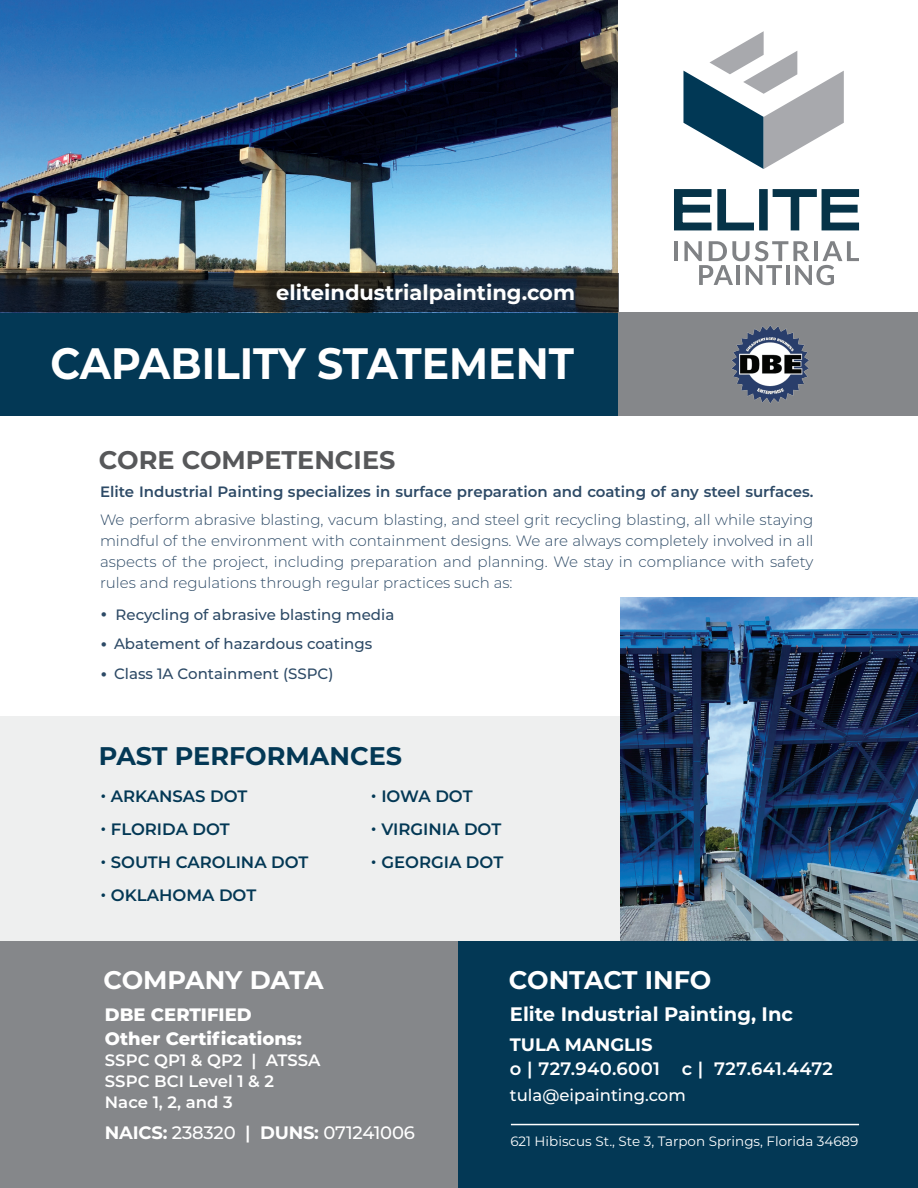
<style>
.page{position:relative;width:918px;height:1188px;background:#fff}
.page>*{position:absolute;margin:0;border:0;box-sizing:border-box;transform-origin:0 0}
.t1{font:700 43.95px "Montserrat";color:#fff;scale:.93 1}
.t2{font:700 25.5px "Montserrat";letter-spacing:-.005em;color:#fff}
.t3{font:700 25.5px "Montserrat";color:#57585a}
.t4{font:700 25.5px "Montserrat";color:#033855}
.t5{font:700 21px "Montserrat";color:#fff}
.t6{font:700 19.5px "Montserrat";color:#fff}
.t7{font:800 18px/24px "Montserrat";color:#fff}
.t8{font:600 18px "Montserrat";letter-spacing:.02em;color:#fff}
.t9{font:500 18px "Montserrat";letter-spacing:-.01em;color:#fff}
.t10{font:700 18px "Montserrat";color:#fff}
.t11{font:600 16.5px "Montserrat";color:#033855}
.t12{font:600 16.5px/21px "Montserrat";color:#fff}
.t13{font:500 16.5px "Montserrat";color:#fff}
.t14{font:300 15px/21px "Montserrat";color:#2d4a66;text-align:justify}
.t15{font:500 15px "Montserrat";color:#2d4a66}
.t16{font:600 15px "Montserrat";color:#2d4a66}
.t17{font:13.5px "Montserrat";color:#fff}
.s1{font-size:24px}
.s2{font-weight:700}
.s3{font-weight:600}
</style>
<div class="page">
<div style="left:0;top:716px;width:918px;height:268px;background:#eeefef"></div>
<img style="left:620px;top:597px;width:298px;height:345px">
<div style="left:0;top:0;width:918px;height:416px;background:#033855"></div>
<img style="left:0;top:0;width:619px;height:273px">
<div style="left:457px;top:942px;width:461px;height:246px;background:#033855"></div>
<div style="left:0;top:942px;width:457px;height:246px;background:#85878a"></div>
<hr style="left:511px;top:1124px;width:348px;height:1px;background:#fff">
<div style="left:619px;top:0;width:299px;height:424px;background:#fff"></div>
<svg style="left:683px;top:31px;width:161px;height:138px"></svg>
<svg style="left:674px;top:189px;width:80px;height:42px"></svg>
<div style="left:759px;top:189px;width:9px;height:41px;background:#063348;border:2px solid #063348"></div>
<svg style="left:772px;top:189px;width:87px;height:42px"></svg>
<hr style="left:674px;top:241px;width:4px;height:20px;background:#808285">
<svg style="left:684px;top:241px;width:175px;height:44px"></svg>
<div style="left:619px;top:312px;width:299px;height:104px;background:#85878a"></div>
<img style="left:732px;top:325px;width:77px;height:78px">
<svg style="left:0;top:273px;width:619px;height:39px;background:#1c242d"></svg>
<h3 class="t5" style="left:276px;top:278px;width:300px">eliteindustrialpainting.com</h3>
<h1 class="t1" style="left:50px;top:331px;width:564px">CAPABILITY STATEMENT</h1>
<h2 class="t3" style="left:99px;top:442px;width:298px">CORE COMPETENCIES</h2>
<p class="t16" style="left:100px;top:481px;width:715px">Elite Industrial Painting specializes in surface preparation and coating of any steel surfaces.</p>
<p class="t14" style="left:100px;top:509px;width:715px">We perform abrasive blasting, vacum blasting, and steel grit recycling blasting, all while staying mindful of the environment with containment designs. We are always completely involved in all aspects of the project, including preparation and planning. We stay in compliance with safety rules and regulations through regular practices such as:</p>
<p class="t15" style="left:100px;top:604px;width:296px"><span class="s1">•</span> Recycling of abrasive blasting media</p>
<p class="t15" style="left:100px;top:634px;width:274px"><span class="s1">•</span> Abatement of hazardous coatings</p>
<p class="t15" style="left:100px;top:663px;width:235px"><span class="s1">•</span> Class 1A Containment (SSPC)</p>
<h2 class="t4" style="left:99px;top:738px;width:305px">PAST PERFORMANCES</h2>
<p class="t11" style="left:100px;top:785px;width:149px">• ARKANSAS DOT</p>
<p class="t11" style="left:100px;top:818px;width:131px">• FLORIDA DOT</p>
<p class="t11" style="left:100px;top:851px;width:210px">• SOUTH CAROLINA DOT</p>
<p class="t11" style="left:100px;top:884px;width:157px">• OKLAHOMA DOT</p>
<p class="t11" style="left:371px;top:785px;width:103px">• IOWA DOT</p>
<p class="t11" style="left:371px;top:818px;width:132px">• VIRGINIA DOT</p>
<p class="t11" style="left:371px;top:851px;width:134px">• GEORGIA DOT</p>
<h2 class="t2" style="left:103px;top:962px;width:222px">COMPANY DATA</h2>
<p class="t7" style="left:105px;top:1002px;width:198px">DBE CERTIFIED<br>Other Certifications:</p>
<p class="t12" style="left:105px;top:1049px;width:217px">SSPC QP1 &amp; QP2 | ATSSA<br>SSPC BCI Level 1 &amp; 2<br>Nace 1, 2, and 3</p>
<p class="t9" style="left:105px;top:1120px;width:312px"><span class="s2">NAICS:</span> 238320 <span class="s3">|</span> <span class="s2">DUNS:</span> 071241006</p>
<h2 class="t2" style="left:509px;top:962px;width:204px">CONTACT INFO</h2>
<h3 class="t6" style="left:510px;top:1000px;width:285px">Elite Industrial Painting, Inc</h3>
<p class="t10" style="left:510px;top:1031px;width:144px">TULA MANGLIS</p>
<p class="t8" style="left:510px;top:1056px;width:325px">o | 727.940.6001 c | 727.641.4472</p>
<p class="t13" style="left:510px;top:1083px;width:177px">tula@eipainting.com</p>
<p class="t17" style="left:510px;top:1132px;width:350px">621 Hibiscus St., Ste 3, Tarpon Springs, Florida 34689</p>
</div>
